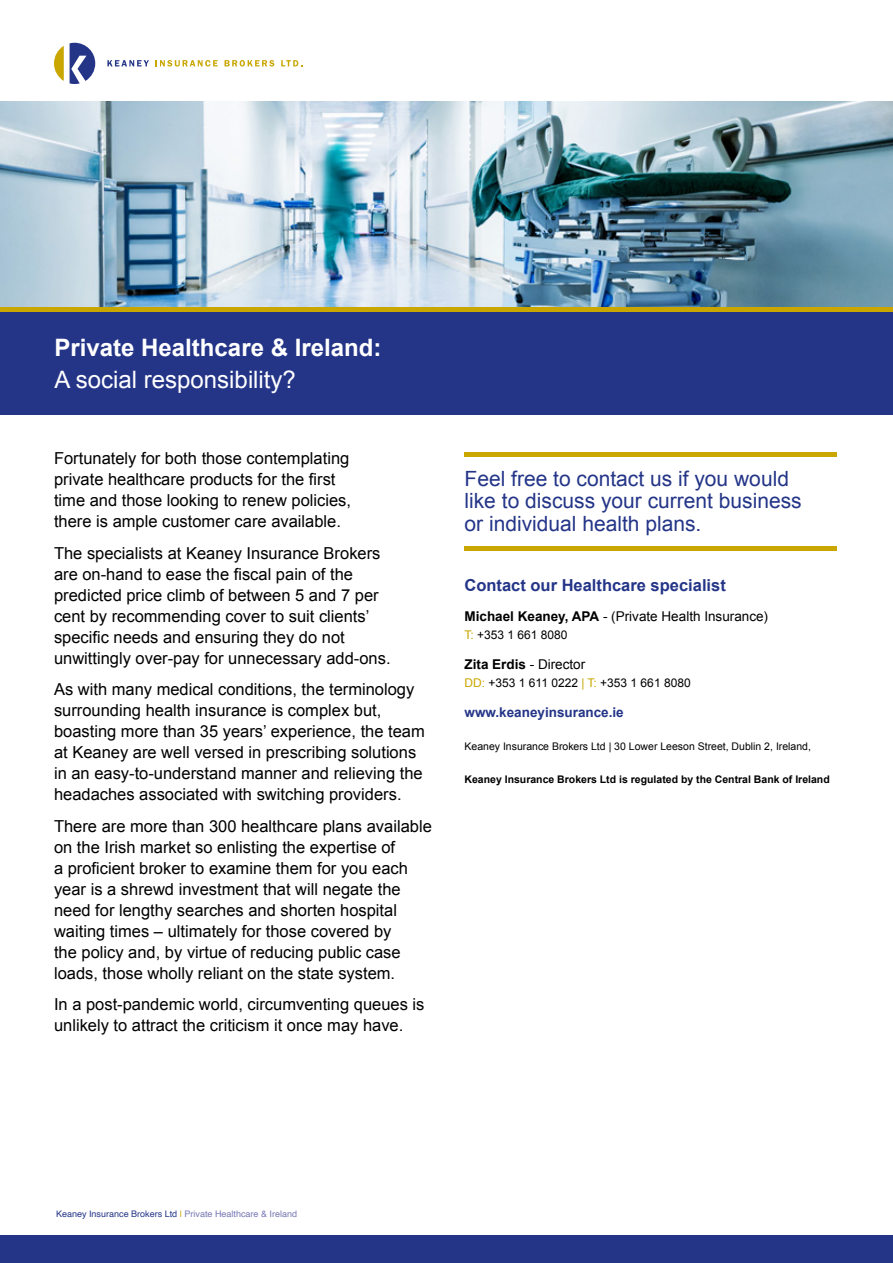
<style>
.page{position:relative;width:893px;height:1263px;background:#fff}
.page>*{position:absolute;margin:0;border:0;box-sizing:border-box;transform-origin:0 0}
.t1{font:700 24px "Arial";color:#fff}
.t2{font:24px "Arial";color:#fff}
.t3{font:21px/22.5px "Arial";color:#243588}
.t4{font:16.5px/21px "Arial";color:#000}
.t5{font:700 16.5px "Arial";color:#243588}
.t6{font:13.5px "Arial";color:#000}
.t7{font:700 13.5px "Arial";color:#243588}
.t8{font:700 13.5px "Arial";color:#000}
.t9{font:12px "Arial";color:#000}
.t10{font:10.5px "Arial";color:#000}
.t11{font:700 10.5px "Arial";color:#000}
.t12{font:9px "Helvetica";color:#243588}
.s1{font-weight:700}
.s2{color:#c9a600}
.s3{font-weight:400}
.s4{color:#7778b5}
</style>
<div class="page">
<img style="left:0;top:102px;width:893px;height:206px">
<div style="left:0;top:1235px;width:893px;height:28px;background:#243588"></div>
<div style="left:0;top:310px;width:893px;height:104px;background:#243588"></div>
<hr style="left:0;top:308px;width:893px;height:4px;background:#c9a600">
<svg style="left:54px;top:46px;width:10px;height:35px"></svg>
<svg style="left:70px;top:43px;width:25px;height:41px"></svg>
<svg style="left:107px;top:60px;width:42px;height:6px"></svg>
<svg style="left:156px;top:60px;width:62px;height:7px"></svg>
<svg style="left:224px;top:60px;width:50px;height:7px"></svg>
<svg style="left:281px;top:60px;width:21px;height:6px"></svg>
<hr style="left:464px;top:452px;width:373px;height:4px;background:#c9a600">
<div style="left:464px;top:546px;width:373px;height:5px;background:#c9a600"></div>
<h1 class="t1" style="left:55px;top:332px;width:328px">Private Healthcare &amp; Ireland:</h1>
<h1 class="t2" style="left:55px;top:363px;width:243px">A social responsibility?</h1>
<p class="t4" style="left:54px;top:448px;width:299px">Fortunately for both those contemplating private healthcare products for the first time and those looking to renew policies, there is ample customer care available.</p>
<p class="t4" style="left:54px;top:543px;width:338px">The specialists at Keaney Insurance Brokers are on-hand to ease the fiscal pain of the predicted price climb of between 5 and 7 per cent by recommending cover to suit clients’ specific needs and ensuring they do not unwittingly over-pay for unnecessary add-ons.</p>
<p class="t4" style="left:54px;top:679px;width:372px">As with many medical conditions, the terminology surrounding health insurance is complex but, boasting more than 35 years’ experience, the team at Keaney are well versed in prescribing solutions in an easy-to-understand manner and relieving the headaches associated with switching providers.</p>
<p class="t4" style="left:54px;top:816px;width:379px">There are more than 300 healthcare plans available on the Irish market so enlisting the expertise of<br>a proficient broker to examine them for you each year is a shrewd investment that will negate the need for lengthy searches and shorten hospital waiting times – ultimately for those covered by<br>the policy and, by virtue of reducing public case loads, those wholly reliant on the state system.</p>
<p class="t4" style="left:54px;top:994px;width:372px">In a post-pandemic world, circumventing queues is unlikely to attract the criticism it once may have.</p>
<p class="t3" style="left:464px;top:467px;width:339px">Feel free to contact us if you would like to discuss your current business or individual health plans.</p>
<p class="t5" style="left:464px;top:574px;width:263px">Contact our Healthcare specialist</p>
<p class="t6" style="left:464px;top:607px;width:305px"><span class="s1">Michael Keaney, APA</span> - (Private Health Insurance)</p>
<p class="t9" style="left:464px;top:627px;width:105px"><span class="s2">T:</span> +353 1 661 8080</p>
<p class="t8" style="left:464px;top:655px;width:122px">Zita Erdis <span class="s3">- Director</span></p>
<p class="t9" style="left:464px;top:675px;width:228px"><span class="s2">DD:</span> +353 1 611 0222 <span class="s2">| T:</span> +353 1 661 8080</p>
<p class="t7" style="left:464px;top:703px;width:161px">www.keaneyinsurance.ie</p>
<p class="t10" style="left:464px;top:739px;width:348px">Keaney Insurance Brokers Ltd | 30 Lower Leeson Street, Dublin 2, Ireland,</p>
<p class="t11" style="left:464px;top:772px;width:367px">Keaney Insurance Brokers Ltd is regulated by the Central Bank of Ireland</p>
<p class="t12" style="left:56px;top:1207px;width:242px">Keaney Insurance Brokers Ltd <span class="s2">|</span> <span class="s4">Private Healthcare &amp; Ireland</span></p>
</div>
